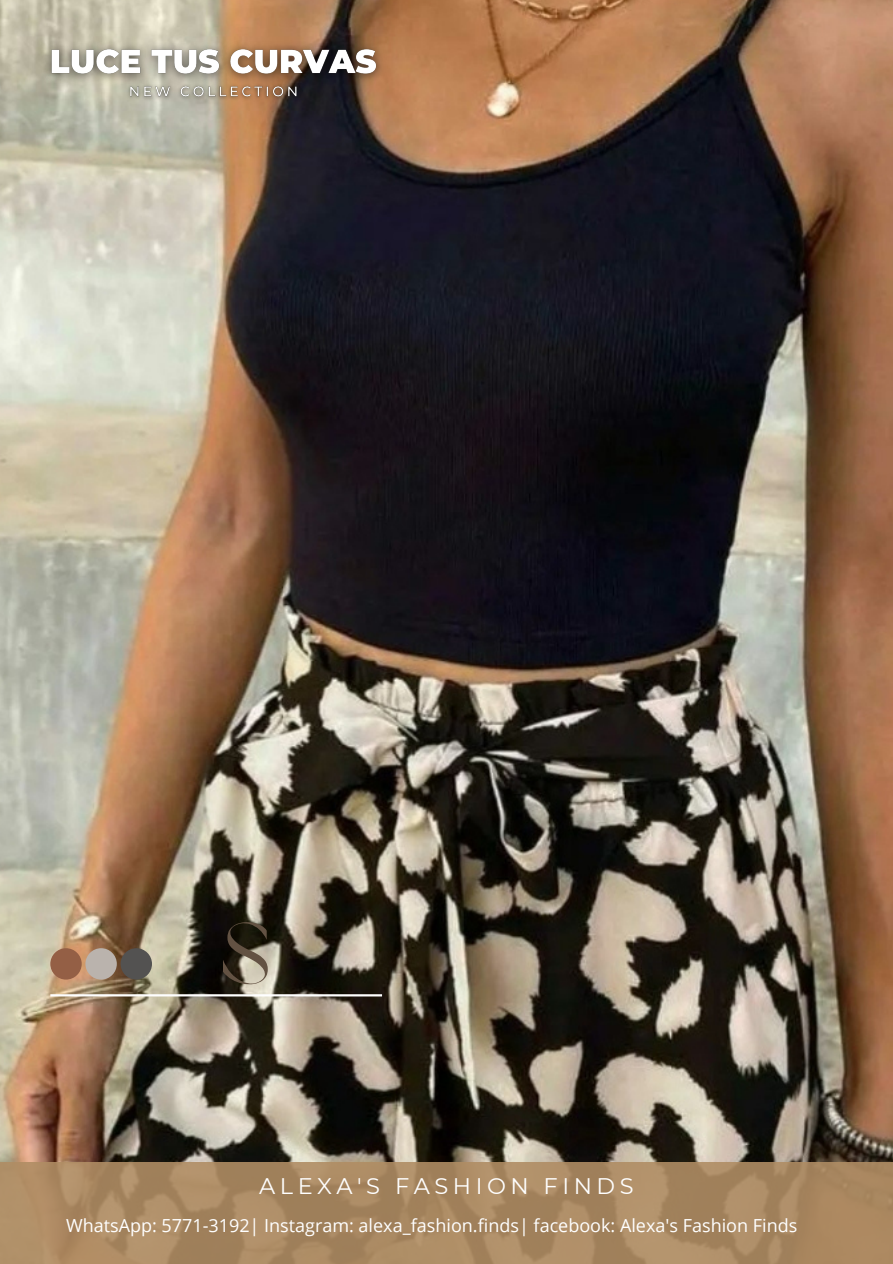
<style>
.page{position:relative;width:893px;height:1264px;background:#fff}
.page>*{position:absolute;margin:0;border:0;box-sizing:border-box;transform-origin:0 0}
.t1{font:87px "Brown Sugar";color:#635243}
.t2{font:22.5px "Montserrat";letter-spacing:.2em;color:#fff}
.t3{font:18px "Open Sans";color:#fff}
</style>
<div class="page">
<img style="left:0;top:0;width:892px;height:1162px">
<div style="left:0;top:1162px;width:892px;height:101px;background:#b08d64"></div>
<hr style="left:50px;top:994px;width:332px;height:2px;background:#fff">
<div style="left:50px;top:948px;width:32px;height:31px;background:#945f45;border-radius:50%"></div>
<div style="left:85px;top:948px;width:32px;height:31px;background:#bab3ad;border-radius:50%"></div>
<div style="left:121px;top:948px;width:31px;height:31px;background:#535251;border-radius:50%"></div>
<img style="left:122px;top:91px;width:185px;height:15px">
<img style="left:35px;top:36px;width:356px;height:55px">
<h2 class="t1" style="left:220px;top:918px;width:52px">S</h2>
<p class="t2" style="left:259px;top:1172px;width:376px">ALEXA'S FASHION FINDS</p>
<h3 class="t3" style="left:66px;top:1213px;width:732px">WhatsApp: 5771-3192| Instagram: alexa_fashion.finds| facebook: Alexa's Fashion Finds</h3>
</div>
